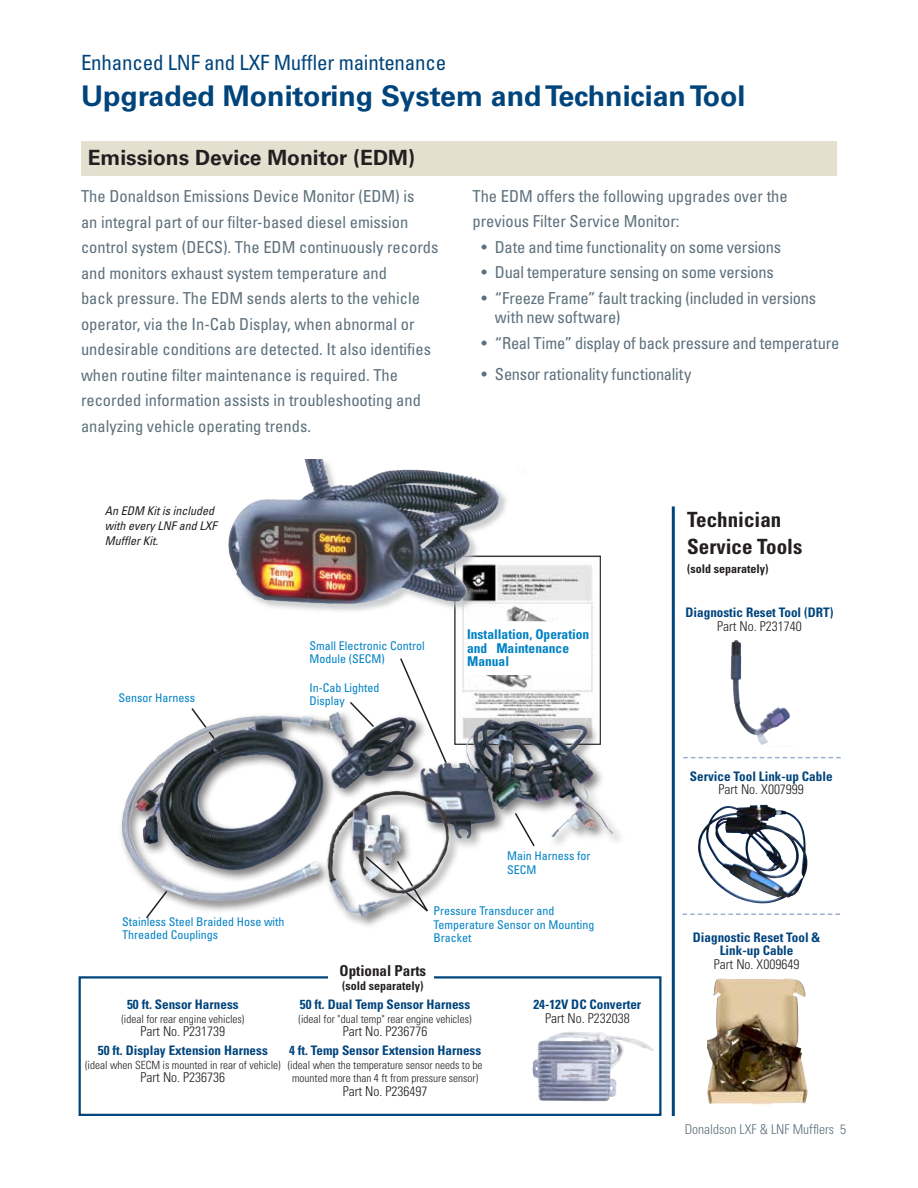
<style>
.page{position:relative;width:918px;height:1188px;background:#fff}
.page>*{position:absolute;margin:0;border:0;box-sizing:border-box;transform-origin:0 0}
.t1{font:700 28.5px "Univers LT Std";color:#00447c}
.t2{font:condensed 21px "Univers LT Std";letter-spacing:-.01em;color:#00447c}
.t3{font:700 21px "Univers LT Std";color:#231f20}
.t4{font:700 condensed 21px/27px "Univers LT Std";color:#231f20}
.t5{font:condensed 16.5px/25.5px "Univers LT Std";color:#5d707c}
.t6{font:700 condensed 15px "Univers LT Std";color:#231f20}
.t7{font:300 condensed 13.5px "Univers LT Std";color:#231f20}
.t8{font:700 condensed 13.5px/13.5px "Univers LT Std";color:#0082c4}
.t9{font:300 condensed 13.5px "Univers LT Std";color:#5d707c}
.t10{font:700 condensed 13.2px/13.5px "Univers LT Std";color:#00447c;text-align:center}
.t11{font:condensed 12px/13.5px "Univers LT Std";color:#0082c4}
.t12{font:italic condensed 12px/15px "Univers LT Std";color:#231f20}
.t13{font:700 condensed 12px "Univers LT Std";color:#231f20}
.t14{font:300 condensed 11.25px/13.5px "Univers LT Std";color:#231f20;text-align:center}
</style>
<div class="page">
<img style="left:462px;top:565px;width:131px;height:144px">
<div style="left:454px;top:556px;width:147px;height:189px;border:1px solid #231f20"></div>
<div style="left:228px;top:458px;width:301px;height:155px;background:#bcbec0;opacity:.75"></div>
<img style="left:228px;top:459px;width:240px;height:145px">
<svg style="left:350px;top:702px;width:8px;height:7px"></svg>
<svg style="left:400px;top:658px;width:24px;height:51px"></svg>
<svg style="left:464px;top:621px;width:127px;height:54px"></svg>
<div style="left:118px;top:709px;width:507px;height:220px;background:#231f20;opacity:.59"></div>
<img style="left:122px;top:713px;width:214px;height:188px">
<div style="left:81px;top:141px;width:756px;height:34px;background:#e4e0d0"></div>
<div style="left:79px;top:976px;width:583px;height:140px;border:2px solid #00447c"></div>
<div style="left:329px;top:974px;width:105px;height:16px;background:#fff"></div>
<img style="left:532px;top:1032px;width:108px;height:69px">
<img style="left:731px;top:640px;width:56px;height:105px">
<hr style="left:672px;top:506px;width:3px;height:610px;background:#00447c">
<img style="left:698px;top:805px;width:110px;height:98px">
<img style="left:707px;top:978px;width:101px;height:127px">
<svg style="left:337px;top:855px;width:92px;height:74px"></svg>
<svg style="left:682px;top:914px;width:158px;height:1px"></svg>
<svg style="left:683px;top:757px;width:158px;height:1px"></svg>
<p class="t2" style="left:81px;top:49px;width:367px">Enhanced LNF and LXF Muffler maintenance</p>
<h1 class="t1" style="left:81px;top:79px;width:666px">Upgraded Monitoring System and Technician Tool</h1>
<p class="t3" style="left:88px;top:145px;width:329px">Emissions Device Monitor (EDM)</p>
<p class="t5" style="left:81px;top:184px;width:359px">The Donaldson Emissions Device Monitor (EDM) is<br>an integral part of our filter-based diesel emission control system (DECS). The EDM continuously records and monitors exhaust system temperature and<br>back pressure. The EDM sends alerts to the vehicle operator, via the In-Cab Display, when abnormal or undesirable conditions are detected. It also identifies when routine filter maintenance is required. The recorded information assists in troubleshooting and analyzing vehicle operating trends.</p>
<p class="t5" style="left:472px;top:183px;width:317px">The EDM offers the following upgrades over the previous Filter Service Monitor:</p>
<p class="t5" style="left:481px;top:234px;width:301px">• Date and time functionality on some versions</p>
<p class="t5" style="left:481px;top:260px;width:294px">• Dual temperature sensing on some versions</p>
<p class="t5" style="left:495px;top:288px;width:323px;line-height:19.5px;text-indent:-13px">• “Freeze Frame” fault tracking (included in versions with new software)</p>
<p class="t5" style="left:481px;top:330px;width:359px">• “Real Time” display of back pressure and temperature</p>
<p class="t5" style="left:481px;top:362px;width:211px">• Sensor rationality functionality</p>
<p class="t12" style="left:105px;top:504px;width:113px">An EDM Kit is included with every LNF and LXF<br>Muffler Kit.</p>
<p class="t11" style="left:118px;top:691px;width:78px">Sensor Harness</p>
<p class="t11" style="left:309px;top:639px;width:117px">Small Electronic Control<br>Module (SECM)</p>
<p class="t11" style="left:309px;top:680px;width:71px">In-Cab Lighted<br>Display</p>
<p class="t8" style="left:467px;top:628px;width:124px">Installation, Operation and Maintenance<br>Manual</p>
<p class="t11" style="left:122px;top:915px;width:164px">Stainless Steel Braided Hose with<br>Threaded Couplings</p>
<p class="t11" style="left:507px;top:849px;width:85px">Main Harness for<br>SECM</p>
<p class="t11" style="left:434px;top:904px;width:163px">Pressure Transducer and<br>Temperature Sensor on Mounting<br>Bracket</p>
<p class="t6" style="left:340px;top:962px;width:88px">Optional Parts</p>
<p class="t13" style="left:342px;top:978px;width:83px">(sold separately)</p>
<p class="t10" style="left:127px;top:998px;width:113px">50 ft. Sensor Harness</p>
<p class="t14" style="left:121px;top:1012px;width:125px">(ideal for rear engine vehicles)</p>
<p class="t7" style="left:141px;top:1023px;width:86px">Part No. P231739</p>
<p class="t10" style="left:98px;top:1044px;width:171px">50 ft. Display Extension Harness</p>
<p class="t14" style="left:85px;top:1058px;width:197px">(ideal when SECM is mounted in rear of vehicle)</p>
<p class="t7" style="left:141px;top:1069px;width:86px">Part No. P236736</p>
<p class="t10" style="left:300px;top:998px;width:172px">50 ft. Dual Temp Sensor Harness</p>
<p class="t14" style="left:299px;top:1012px;width:175px">(ideal for "dual temp" rear engine vehicles)</p>
<p class="t7" style="left:343px;top:1023px;width:86px">Part No. P236776</p>
<p class="t10" style="left:289px;top:1044px;width:194px">4 ft. Temp Sensor Extension Harness</p>
<p class="t14" style="left:288px;top:1058px;width:196px">(ideal when the temperature sensor needs to be mounted more than 4 ft from pressure sensor)</p>
<p class="t7" style="left:343px;top:1083px;width:86px">Part No. P236497</p>
<p class="t10" style="left:533px;top:998px;width:109px">24-12V DC Converter</p>
<p class="t7" style="left:545px;top:1010px;width:86px">Part No. P232038</p>
<p class="t4" style="left:687px;top:506px;width:117px">Technician<br>Service Tools</p>
<p class="t13" style="left:687px;top:562px;width:83px">(sold separately)</p>
<p class="t10" style="left:686px;top:606px;width:149px">Diagnostic Reset Tool (DRT)</p>
<p class="t7" style="left:717px;top:618px;width:86px">Part No. P231740</p>
<p class="t10" style="left:690px;top:769px;width:144px">Service Tool Link-up Cable</p>
<p class="t7" style="left:719px;top:781px;width:87px">Part No. X007999</p>
<p class="t10" style="left:693px;top:930px;width:129px">Diagnostic Reset Tool &amp;<br>Link-up Cable</p>
<p class="t7" style="left:714px;top:956px;width:87px">Part No. X009649</p>
<p class="t9" style="left:685px;top:1122px;width:163px">Donaldson LXF &amp; LNF Mufflers 5</p>
</div>
